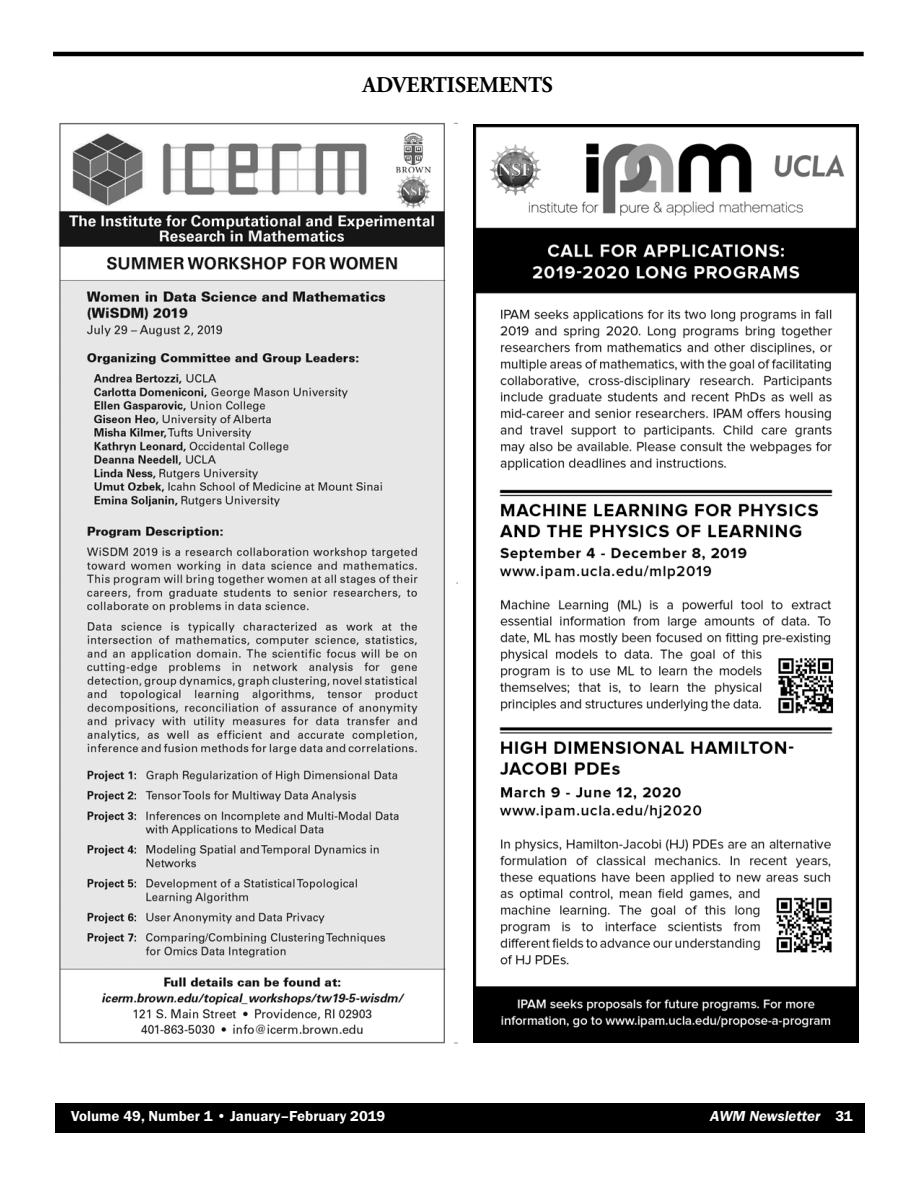
<style>
.page{position:relative;width:918px;height:1188px;background:#fff}
.page>*{position:absolute;margin:0;border:0;box-sizing:border-box;transform-origin:0 0}
.t1{font:700 22.5px "Adobe Garamond Pro";color:#000}
.t2{font:600 15px "Franklin Gothic FS";color:#fff}
.t3{font:italic 600 15px "Franklin Gothic FS";color:#fff}
.s1{font-style:normal}
</style>
<div class="page">
<div style="left:55px;top:1103px;width:810px;height:29px;background:#000"></div>
<hr style="left:53px;top:52px;width:811px;height:4px;background:#000">
<img style="left:58px;top:122px;width:400px;height:922px">
<img style="left:474px;top:124px;width:385px;height:918px">
<h1 class="t1" style="left:362px;top:72px;width:192px">ADVERTISEMENTS</h1>
<p class="t2" style="left:71px;top:1107px;width:316px">Volume 49, Number 1 • January–February 2019</p>
<p class="t3" style="left:710px;top:1107px;width:144px">AWM Newsletter <span class="s1">31</span></p>
</div>
